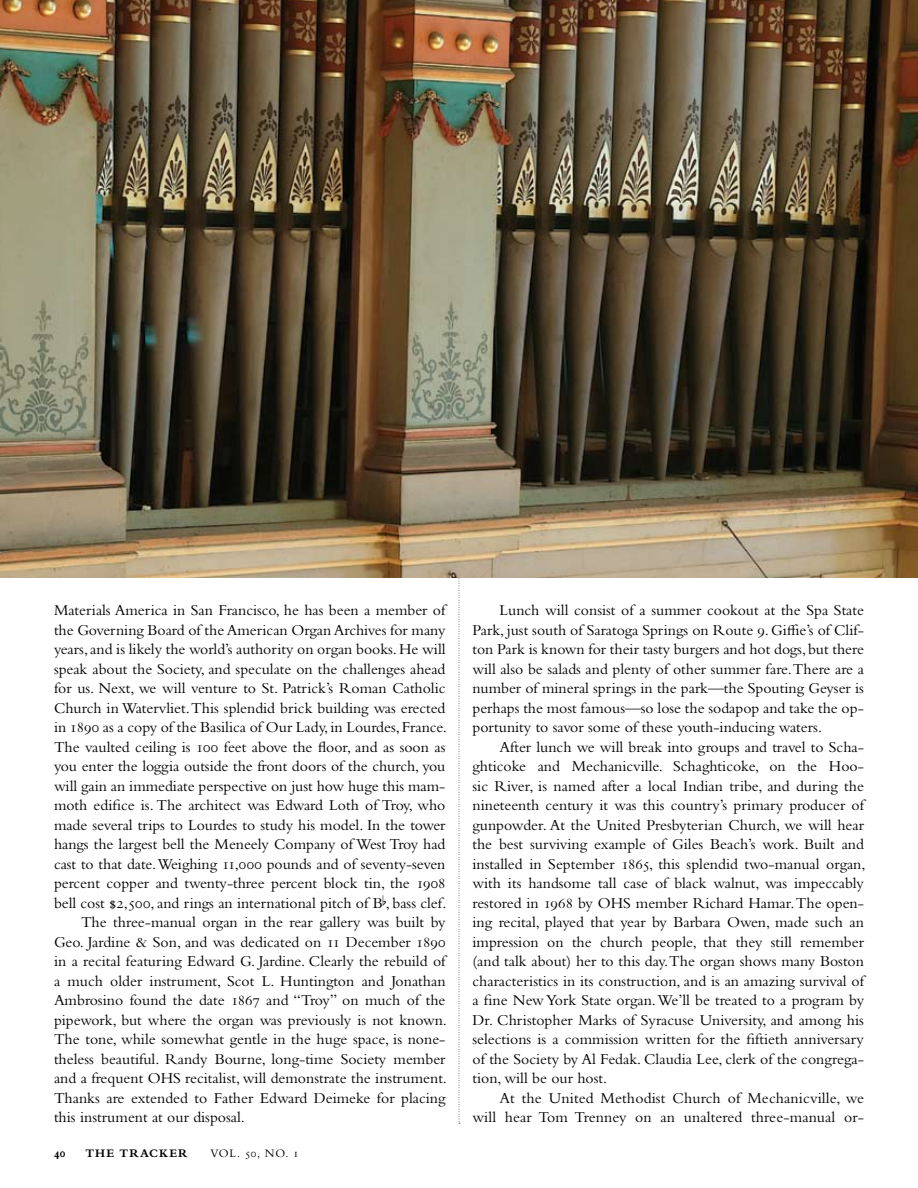
<style>
.page{position:relative;width:918px;height:1188px;background:#fff}
.page>*{position:absolute;margin:0;border:0;box-sizing:border-box;transform-origin:0 0}
.t1{font:15.75px/19.5px "Bembo Std";color:#000;text-align:justify}
.t2{font:700 12px "Bembo Std";letter-spacing:.115em;color:#000}
.t3{font:12px "Bembo Std";color:#000}
</style>
<div class="page">
<svg style="left:459px;top:577px;width:1px;height:547px"></svg>
<img style="left:0;top:0;width:918px;height:577px">
<p class="t1" style="left:54px;top:600px;width:393px">Materials America in San Francisco, he has been a member of</p>
<p class="t1" style="left:54px;top:620px;width:393px">the Governing Board of the American Organ Archives for many</p>
<p class="t1" style="left:54px;top:639px;width:393px">years, and is likely the world’s authority on organ books. He will</p>
<p class="t1" style="left:54px;top:659px;width:393px">speak about the Society, and speculate on the challenges ahead</p>
<p class="t1" style="left:54px;top:678px;width:393px">for us. Next, we will venture to St. Patrick’s Roman Catholic</p>
<p class="t1" style="left:54px;top:698px;width:393px">Church in Watervliet. This splendid brick building was erected</p>
<p class="t1" style="left:54px;top:717px;width:395px">in 1890 as a copy of the Basilica of Our Lady, in Lourdes, France.</p>
<p class="t1" style="left:54px;top:737px;width:393px">The vaulted ceiling is 100 feet above the floor, and as soon as</p>
<p class="t1" style="left:54px;top:756px;width:393px">you enter the loggia outside the front doors of the church, you</p>
<p class="t1" style="left:54px;top:776px;width:393px">will gain an immediate perspective on just how huge this mam-</p>
<p class="t1" style="left:54px;top:795px;width:393px">moth edifice is. The architect was Edward Loth of Troy, who</p>
<p class="t1" style="left:54px;top:815px;width:393px">made several trips to Lourdes to study his model. In the tower</p>
<p class="t1" style="left:54px;top:834px;width:393px">hangs the largest bell the Meneely Company of West Troy had</p>
<p class="t1" style="left:54px;top:854px;width:393px">cast to that date. Weighing 11,000 pounds and of seventy-seven</p>
<p class="t1" style="left:54px;top:873px;width:393px">percent copper and twenty-three percent block tin, the 1908</p>
<p class="t1" style="left:54px;top:893px;width:394px">bell cost $2,500, and rings an international pitch of B<sup>♭</sup>, bass clef.</p>
<p class="t1" style="left:81px;top:912px;width:366px">The three-manual organ in the rear gallery was built by</p>
<p class="t1" style="left:54px;top:932px;width:393px">Geo. Jardine &amp; Son, and was dedicated on 11 December 1890</p>
<p class="t1" style="left:54px;top:951px;width:393px">in a recital featuring Edward G. Jardine. Clearly the rebuild of</p>
<p class="t1" style="left:54px;top:971px;width:393px">a much older instrument, Scot L. Huntington and Jonathan</p>
<p class="t1" style="left:54px;top:990px;width:393px">Ambrosino found the date 1867 and “Troy” on much of the</p>
<p class="t1" style="left:54px;top:1010px;width:395px">pipework, but where the organ was previously is not known.</p>
<p class="t1" style="left:54px;top:1029px;width:393px">The tone, while somewhat gentle in the huge space, is none-</p>
<p class="t1" style="left:54px;top:1049px;width:393px">theless beautiful. Randy Bourne, long-time Society member</p>
<p class="t1" style="left:54px;top:1068px;width:395px">and a frequent OHS recitalist, will demonstrate the instrument.</p>
<p class="t1" style="left:54px;top:1088px;width:393px">Thanks are extended to Father Edward Deimeke for placing</p>
<p class="t1" style="left:54px;top:1107px;width:193px">this instrument at our disposal.</p>
<p class="t2" style="left:54px;top:1146px;width:13px">40</p>
<p class="t2" style="left:85px;top:1146px;width:103px">THE TRACKER</p>
<p class="t3" style="left:210px;top:1146px;width:10px">vol</p>
<p class="t3" style="left:237px;top:1146px;width:63px">. 50, no. 1</p>
<p class="t1" style="left:472px;top:600px;width:393px;text-indent:27px">Lunch will consist of a summer cookout at the Spa State Park, just south of Saratoga Springs on Route 9. Giffie’s of Clif&shy;ton Park is known for their tasty burgers and hot dogs, but there will also be salads and plenty of other summer fare. There are a number of mineral springs in the park—the Spouting Geyser is perhaps the most famous—so lose the sodapop and take the op&shy;portunity to savor some of these youth-inducing waters.</p>
<p class="t1" style="left:472px;top:737px;width:395px;text-indent:27px">After lunch we will break into groups and travel to Scha&shy;ghticoke and Mechanicville. Schaghticoke, on the Hoo&shy;sic River, is named after a local Indian tribe, and during the nineteenth century it was this country’s primary producer of gunpowder. At the United Presbyterian Church, we will hear the best surviving example of Giles Beach’s work. Built and installed in September 1865, this splendid two-manual organ, with its handsome tall case of black walnut, was impeccably restored in 1968 by OHS member Richard Hamar. The open&shy;ing recital, played that year by Barbara Owen, made such an impression on the church people, that they still remember (and talk about) her to this day. The organ shows many Boston characteristics in its construction, and is an amazing survival of a fine New York State organ. We’ll be treated to a program by Dr. Christopher Marks of Syracuse University, and among his selections is a commission written for the fiftieth anniversary of the Society by Al Fedak. Claudia Lee, clerk of the congrega&shy;tion, will be our host.</p>
<p class="t1" style="left:472px;top:1088px;width:393px;text-align:right">At the United Methodist Church of Mechanicville, we will hear Tom Trenney on an unaltered three-manual or-</p>
</div>
